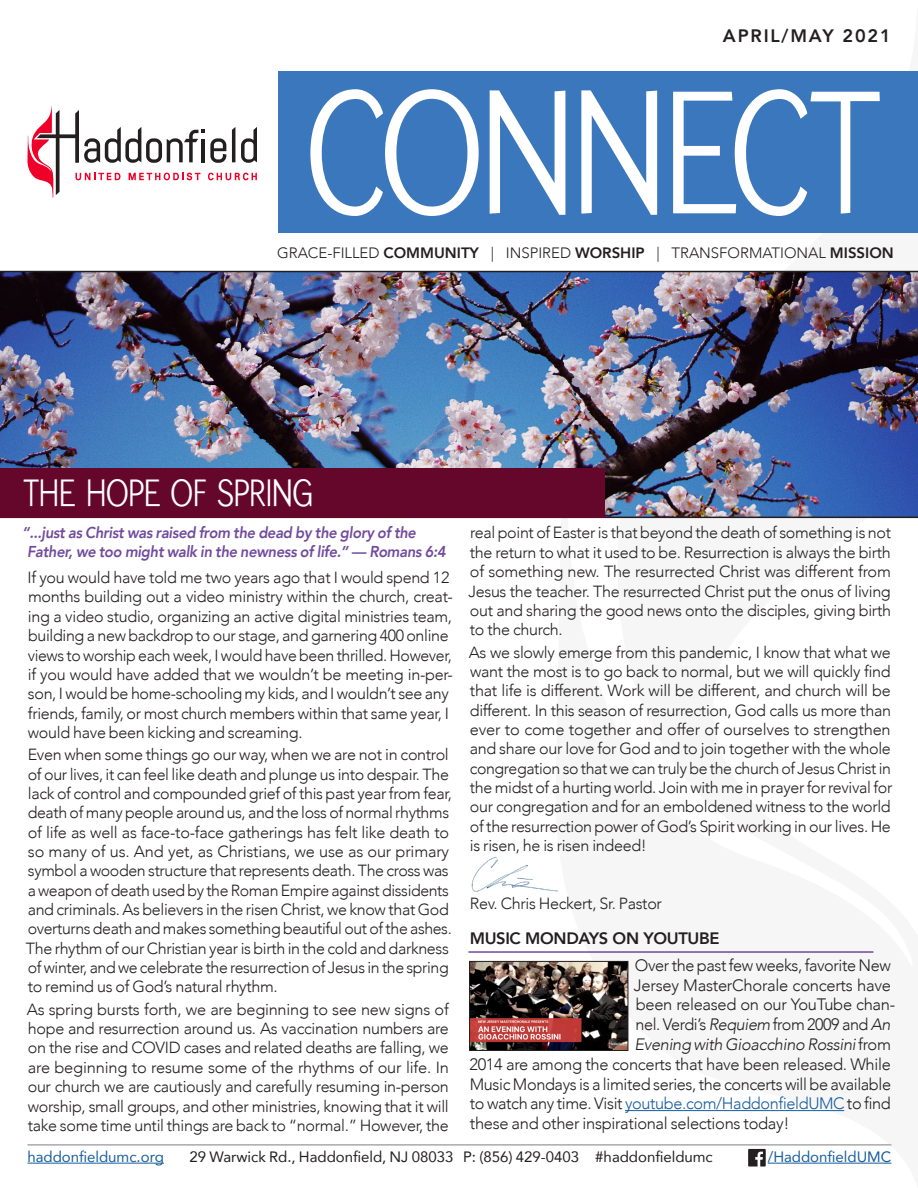
<style>
.page{position:relative;width:918px;height:1188px;background:#fff}
.page>*{position:absolute;margin:0;border:0;box-sizing:border-box;transform-origin:0 0}
.t1{font:164.7px "MK Abel";color:#fff}
.t2{font:36px "MK Abel";letter-spacing:.015em;color:#fff}
.t3{font:800 18px "Avenir";letter-spacing:.1em;color:#231f20}
.t4{font:300 16.5px "Avenir";letter-spacing:-.02em;color:#231f20}
.t5{font:italic 300 16.5px "Avenir";letter-spacing:-.02em;color:#231f20}
.t6{font:800 16.5px "Avenir";letter-spacing:-.02em;color:#231f20}
.t7{font:300 16.2px/19.4px "Avenir";letter-spacing:-.02em;color:#231f20;text-align:justify}
.t8{font:italic 800 15.75px/18.9px "Avenir";letter-spacing:-.02em;color:#714b9e;scale:.93 1}
.t9{font:15px "Avenir";color:#231f20}
.t10{font:300 15px "Avenir";color:#231f20}
.t11{font:15px "Avenir";color:#175d9e}
.s1{font-weight:800}
.s2{font-style:italic}
.s3{font-style:normal}
.s4{color:#175d9e}
</style>
<div class="page">
<img style="left:0;top:271px;width:918px;height:247px">
<div style="left:0;top:468px;width:605px;height:50px;background:#65072a"></div>
<div style="left:279px;top:71px;width:639px;height:162px;background:#3b77bc"></div>
<hr style="left:27px;top:1163px;width:137px;height:1px;background:#175d9e">
<hr style="left:768px;top:1163px;width:123px;height:1px;background:#175d9e">
<svg style="left:748px;top:1149px;width:18px;height:18px"></svg>
<hr style="left:27px;top:1144px;width:864px;height:2px;background:#aaa9aa">
<svg style="left:27px;top:106px;width:230px;height:92px"></svg>
<hr style="left:468px;top:951px;width:405px;height:2px;background:#714b9e">
<hr style="left:625px;top:1110px;width:219px;height:1px;background:#175d9e">
<img style="left:471px;top:857px;width:87px;height:35px">
<img style="left:471px;top:963px;width:155px;height:86px">
<div style="left:469px;top:961px;width:159px;height:90px;border:1px solid #231f20"></div>
<p class="t3" style="left:723px;top:21px;width:169px">APRIL/MAY 2021</p>
<p class="t1" style="left:309px;top:50px;width:574px">CONNECT</p>
<p class="t10" style="left:277px;top:244px;width:618px">GRACE-FILLED <span class="s1">COMMUNITY</span> | INSPIRED <span class="s1">WORSHIP</span> | TRANSFORMATIONAL <span class="s1">MISSION</span></p>
<p class="t2" style="left:24px;top:471px;width:290px">THE HOPE OF SPRING</p>
<p class="t8" style="left:27px;top:523px;width:452px;text-indent:-5px">“...just as Christ was raised from the dead by the glory of the<br>Father, we too might walk in the newness of life.” — Romans 6:4</p>
<p class="t7" style="left:28px;top:568px;width:427px;text-align:left">If you would have told me two years ago that I would spend 12 months building out a video ministry within the church, creat&shy;ing a video studio, organizing an active digital ministries team, building a new backdrop to our stage, and garnering 400 online views to worship each week, I would have been thrilled. However, if you would have added that we wouldn’t be meeting in-per&shy;son, I would be home-schooling my kids, and I wouldn’t see any friends, family, or most church members within that same year, I would have been kicking and screaming.</p>
<p class="t7" style="left:26px;top:745px;width:428px;text-align:left">Even when some things go our way, when we are not in control of our lives, it can feel like death and plunge us into despair. The lack of control and compounded grief of this past year from fear, death of many people around us, and the loss of normal rhythms of life as well as face-to-face gatherings has felt like death to so many of us. And yet, as Christians, we use as our primary symbol a wooden structure that represents death. The cross was a weapon of death used by the Roman Empire against dissidents and criminals. As believers in the risen Christ, we know that God overturns death and makes something beautiful out of the ashes.<br>The rhythm of our Christian year is birth in the cold and darkness of winter, and we celebrate the resurrection of Jesus in the spring to remind us of God’s natural rhythm.</p>
<p class="t7" style="left:27px;top:1000px;width:424px">As spring bursts forth, we are beginning to see new signs of hope and resurrection around us. As vaccination numbers are on the rise and COVID cases and related deaths are falling, we are beginning to resume some of the rhythms of our life. In our church we are cautiously and carefully resuming in-person worship, small groups, and other ministries, knowing that it will take some time until things are back to “normal.” However, the</p>
<p class="t7" style="left:468px;top:523px;width:424px">real point of Easter is that beyond the death of something is not the return to what it used to be. Resurrection is always the birth of something new. The resurrected Christ was different from Jesus the teacher. The resurrected Christ put the onus of living out and sharing the good news onto the disciples, giving birth to the church.</p>
<p class="t7" style="left:469px;top:642px;width:425px">As we slowly emerge from this pandemic, I know that what we want the most is to go back to normal, but we will quickly find that life is different. Work will be different, and church will be different. In this season of resurrection, God calls us more than ever to come together and offer of ourselves to strengthen and share our love for God and to join together with the whole congregation so that we can truly be the church of Jesus Christ in the midst of a hurting world. Join with me in prayer for revival for our congregation and for an emboldened witness to the world of the resurrection power of God’s Spirit working in our lives. He is risen, he is risen indeed!</p>
<p class="t7" style="left:470px;top:894px;width:194px">Rev. Chris Heckert, Sr. Pastor</p>
<p class="t6" style="left:470px;top:926px;width:251px">MUSIC MONDAYS ON YOUTUBE</p>
<p class="t4" style="left:635px;top:955px;width:257px">Over the past few weeks, favorite New</p>
<p class="t4" style="left:634px;top:975px;width:259px">Jersey MasterChorale concerts have</p>
<p class="t4" style="left:636px;top:995px;width:261px">been released on our YouTube chan-</p>
<p class="t4" style="left:636px;top:1015px;width:256px">nel. Verdi’s <span class="s2">Requiem</span> from 2009 and <span class="s2">An</span></p>
<p class="t5" style="left:634px;top:1035px;width:258px">Evening with Gioacchino Rossini <span class="s3">from</span></p>
<p class="t4" style="left:469px;top:1054px;width:423px">2014 are among the concerts that have been released. While</p>
<p class="t4" style="left:470px;top:1074px;width:423px">Music Mondays is a limited series, the concerts will be available</p>
<p class="t4" style="left:470px;top:1094px;width:422px">to watch any time. Visit <span class="s4">youtube.com/HaddonfieldUMC</span> to find</p>
<p class="t4" style="left:470px;top:1114px;width:321px">these and other inspirational selections today!</p>
<p class="t11" style="left:27px;top:1145px;width:138px">haddonfieldumc.org</p>
<p class="t9" style="left:190px;top:1145px;width:525px">29 Warwick Rd., Haddonfield, NJ 08033 P: (856) 429-0403 #haddonfieldumc</p>
<p class="t11" style="left:768px;top:1145px;width:125px">/HaddonfieldUMC</p>
</div>
